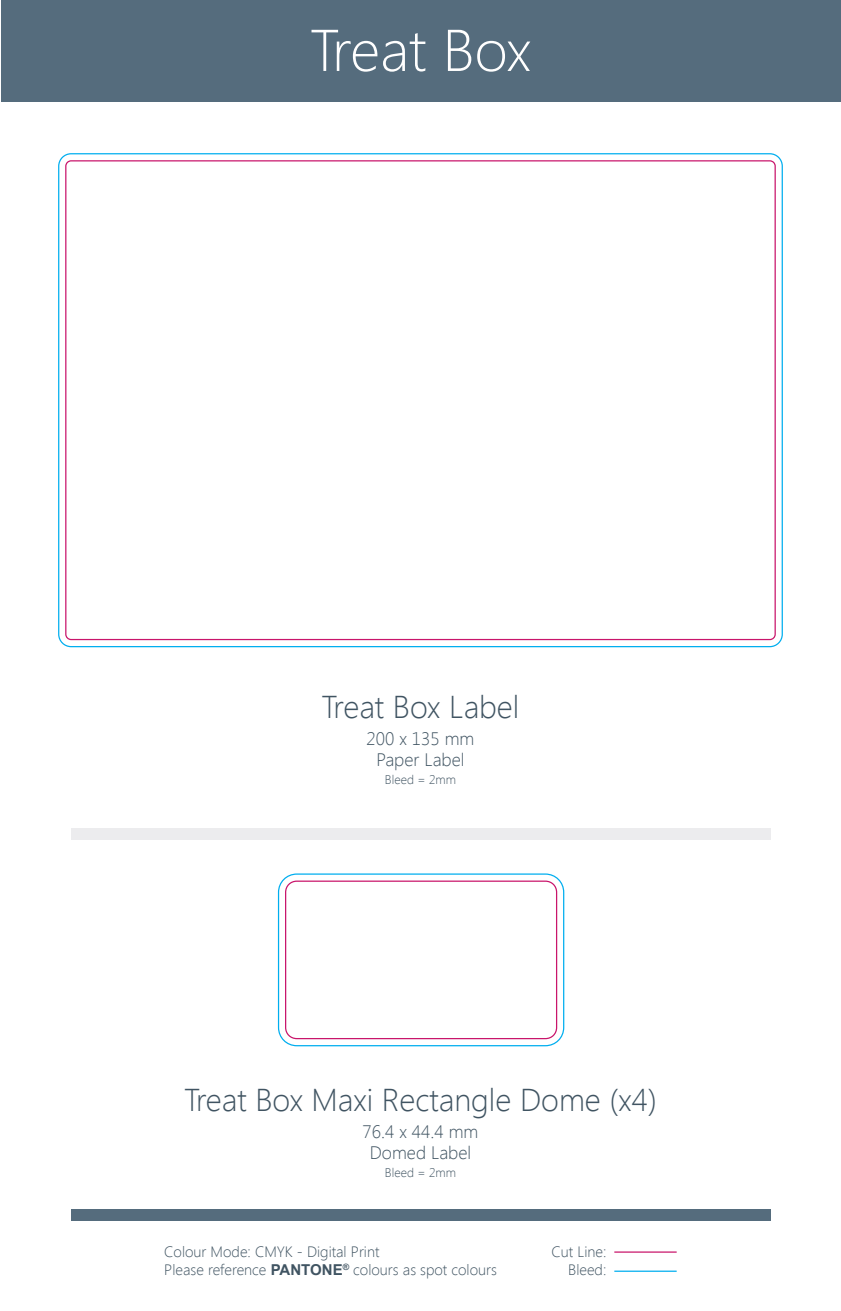
<style>
.page{position:relative;width:841px;height:1311px;background:#fff}
.page>*{position:absolute;margin:0;border:0;box-sizing:border-box;transform-origin:0 0}
.t1{font:300 58.75px "Segoe UI";letter-spacing:-.01em;color:#fff}
.t2{font:300 31.5px "Segoe UI";color:#405462}
.t3{font:300 18px/20.9px "Segoe UI";color:#405462;text-align:center}
.t4{font:300 15px/18px "Segoe UI";color:#405462}
.t5{font:300 12.5px "Segoe UI";color:#405462}
.s1{font-family:"Arial";font-weight:700}
</style>
<div class="page">
<div style="left:71px;top:1208px;width:699px;height:12px;background:#556c7d"></div>
<div style="left:1px;top:0;width:839px;height:101px;background:#556c7d"></div>
<div style="left:71px;top:828px;width:699px;height:11px;background:#ececee"></div>
<hr style="left:614px;top:1251px;width:62px;height:1px;background:#c9156b">
<hr style="left:614px;top:1270px;width:62px;height:1px;background:#00aeef">
<div style="left:285px;top:880px;width:272px;height:159px;border:1px solid #c9156b;border-radius:11px"></div>
<div style="left:278px;top:873px;width:286px;height:173px;border:1px solid #00aeef;border-radius:18px"></div>
<h1 class="t1" style="left:309px;top:10px;width:223px">Treat Box</h1>
<h2 class="t2" style="left:321px;top:685px;width:199px">Treat Box Label</h2>
<p class="t3" style="left:366px;top:727px;width:109px">200 x 135 mm<br>Paper Label</p>
<p class="t5" style="left:385px;top:770px;width:72px">Bleed = 2mm</p>
<h2 class="t2" style="left:184px;top:1077px;width:474px">Treat Box Maxi Rectangle Dome (x4)</h2>
<p class="t3" style="left:362px;top:1119px;width:117px">76.4 x 44.4 mm<br>Domed Label</p>
<p class="t5" style="left:385px;top:1163px;width:72px">Bleed = 2mm</p>
<p class="t4" style="left:164px;top:1241px;width:334px">Colour Mode: CMYK - Digital Print<br>Please reference <span class="s1">PANTONE</span><sup>®</sup> colours as spot colours</p>
<p class="t4" style="left:551px;top:1241px;width:56px;text-align:right">Cut Line:<br>Bleed:</p>
</div>
